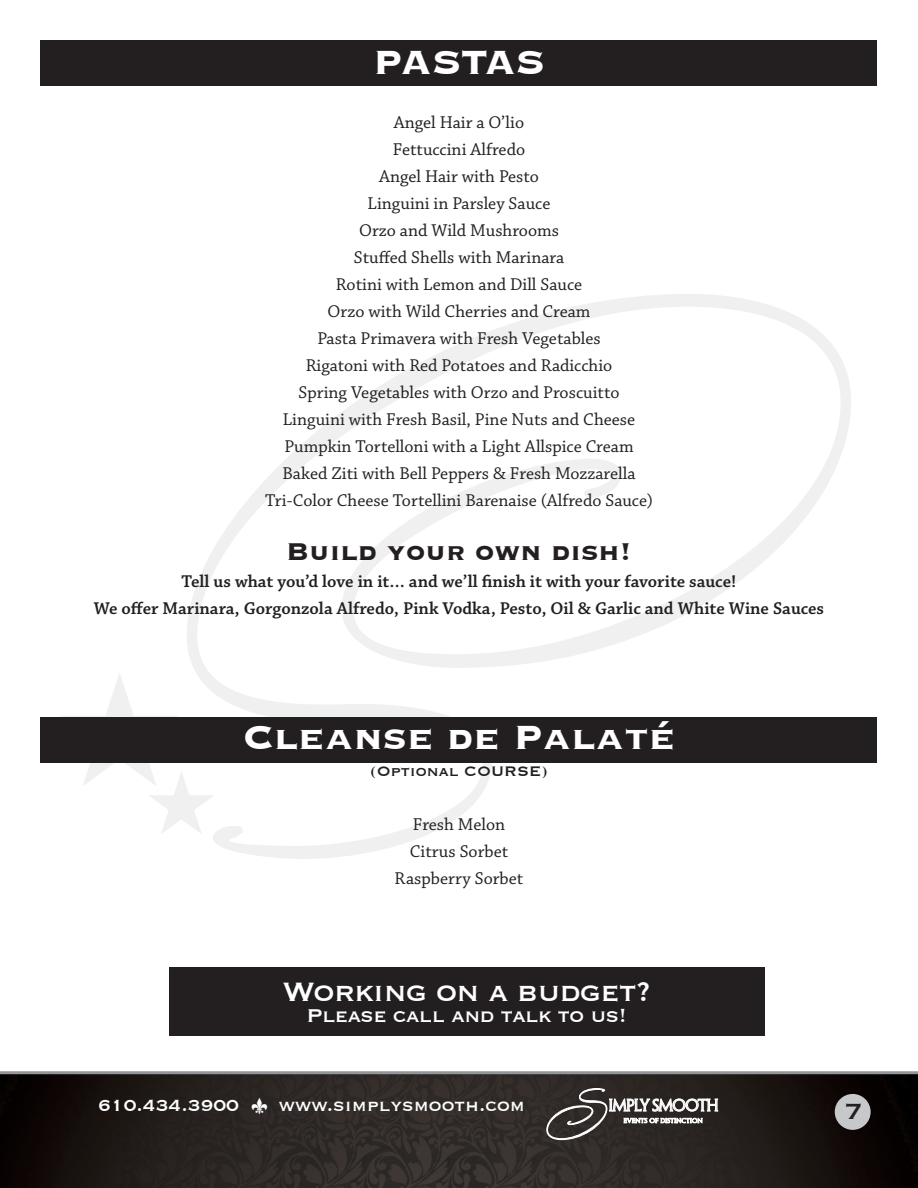
<style>
.page{position:relative;width:918px;height:1188px;background:#fff}
.page>*{position:absolute;margin:0;border:0;box-sizing:border-box;transform-origin:0 0}
.t1{font:700 43.5px "Copperplate";color:#fff}
.t2{font:34.5px "Copperplate";letter-spacing:-.02em;color:#fff}
.t3{font:700 31.5px "Copperplate";color:#231f20}
.t4{font:28.5px "Copperplate";color:#231f20}
.t5{font:24px "Copperplate";letter-spacing:-.02em;color:#fff}
.t6{font:21px "Copperplate";color:#fff}
.t7{font:18px/27px "Chaparral Pro";color:#231f20;text-align:center}
.t8{font:600 18px/27px "Chaparral Pro";color:#231f20;text-align:center}
.t9{font:18px "Copperplate";color:#231f20}
.t10{font:15.45px "Penumbra MM 365 500";letter-spacing:-.05em;color:#fff}
</style>
<div class="page">
<svg style="left:187px;top:294px;width:664px;height:565px"></svg>
<img style="left:0;top:1074px;width:918px;height:114px">
<div style="left:835px;top:1094px;width:36px;height:36px;background:#c7c8ca;border-radius:50%"></div>
<svg style="left:546px;top:1087px;width:172px;height:54px;background:#4b4644"></svg>
<hr style="left:0;top:1071px;width:918px;height:3px;background:#939598">
<div style="left:40px;top:717px;width:838px;height:46px;background:#231f20"></div>
<div style="left:40px;top:40px;width:838px;height:46px;background:#231f20"></div>
<div style="left:169px;top:968px;width:595px;height:68px;background:#231f20"></div>
<svg style="left:252px;top:1098px;width:15px;height:16px"></svg>
<h1 class="t1" style="left:373px;top:34px;width:173px">PASTAS</h1>
<p class="t7" style="left:265px;top:109px;width:390px">Angel Hair a O’lio<br>Fettuccini Alfredo<br>Angel Hair with Pesto<br>Linguini in Parsley Sauce<br>Orzo and Wild Mushrooms<br>Stuffed Shells with Marinara<br>Rotini with Lemon and Dill Sauce<br>Orzo with Wild Cherries and Cream<br>Pasta Primavera with Fresh Vegetables<br>Rigatoni with Red Potatoes and Radicchio<br>Spring Vegetables with Orzo and Proscuitto<br>Linguini with Fresh Basil, Pine Nuts and Cheese Pumpkin Tortelloni with a Light Allspice Cream Baked Ziti with Bell Peppers &amp; Fresh Mozzarella Tri-Color Cheese Tortellini Barenaise (Alfredo Sauce)</p>
<h3 class="t3" style="left:286px;top:531px;width:347px">Build your own dish!</h3>
<p class="t8" style="left:94px;top:568px;width:732px">Tell us what you’d love in it… and we’ll finish it with your favorite sauce!<br>We offer Marinara, Gorgonzola Alfredo, Pink Vodka, Pesto, Oil &amp; Garlic and White Wine Sauces</p>
<h1 class="t1" style="left:243px;top:709px;width:434px">Cleanse de Palaté</h1>
<p class="t9" style="left:370px;top:759px;width:180px">(Optional COURSE)</p>
<p class="t7" style="left:395px;top:811px;width:130px">Fresh Melon<br>Citrus Sorbet<br>Raspberry Sorbet</p>
<h2 class="t2" style="left:282px;top:969px;width:370px">Working on a budget?</h2>
<h3 class="t5" style="left:307px;top:1000px;width:322px">Please call and talk to us!</h3>
<p class="t6" style="left:98px;top:1092px;width:143px">610.434.3900</p>
<p class="t6" style="left:279px;top:1092px;width:248px">www.simplysmooth.com</p>
<p class="t10" style="left:609px;top:1096px;width:112px">IMPLY SMOOTH</p>
<h3 class="t4" style="left:845px;top:1093px;width:19px">7</h3>
</div>
